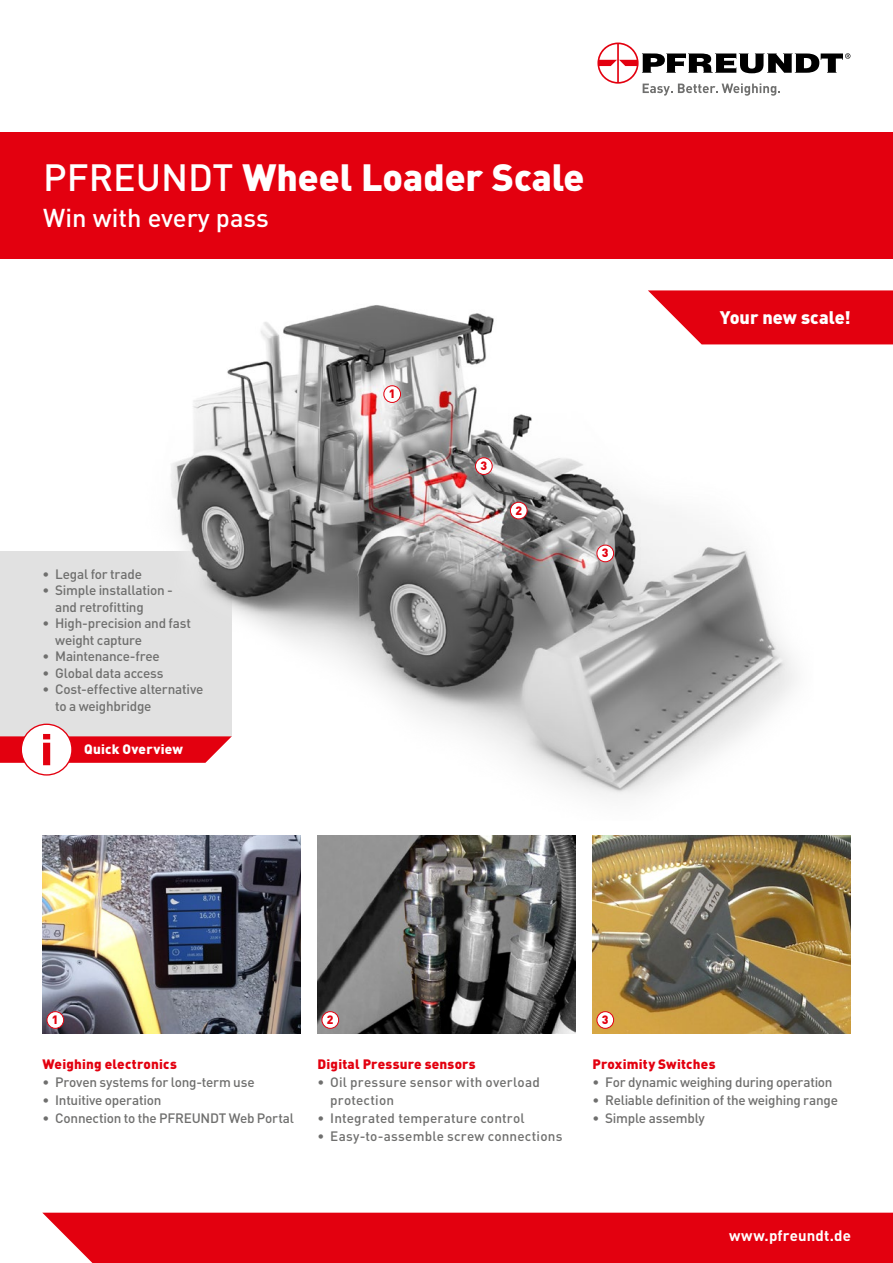
<style>
.page{position:relative;width:893px;height:1263px;background:#fff}
.page>*{position:absolute;margin:0;border:0;box-sizing:border-box;transform-origin:0 0}
.t1{font:900 37.5px "DIN Pro";color:#fff}
.t2{font:500 25.5px "DIN Pro";color:#fff}
.t3{font:900 18px "DIN Pro";color:#fff}
.t4{font:700 15px "DIN Pro";letter-spacing:.01em;color:#fff}
.t5{font:500 13.5px/16.5px "DIN Pro";letter-spacing:-.015em;color:#6f6f6e}
.t6{font:500 13.5px/18px "DIN Pro";letter-spacing:.01em;color:#6f6f6e}
.t7{font:900 13.5px "DIN Pro";letter-spacing:.015em;color:#e3000f}
.t8{font:900 13.5px "DIN Pro";letter-spacing:.015em;color:#fff}
.t9{font:900 12px "DIN Pro";color:#e3000f}
.s1{font-weight:500}
</style>
<div class="page">
<div style="left:0;top:551px;width:232px;height:185px;background:#e1e1e1"></div>
<svg style="left:21px;top:724px;width:51px;height:51px"></svg>
<div style="left:21px;top:724px;width:52px;height:52px;border:1px solid #e3000f;border-radius:50%"></div>
<svg style="left:0;top:734px;width:142px;height:31px"></svg>
<img style="left:142px;top:305px;width:671px;height:492px">
<div style="left:384px;top:386px;width:17px;height:16px;background:#fff;border-radius:50%"></div>
<div style="left:384px;top:386px;width:17px;height:17px;border:1px solid #e3000f;border-radius:50%"></div>
<div style="left:475px;top:458px;width:17px;height:16px;background:#fff;border-radius:50%"></div>
<div style="left:475px;top:458px;width:17px;height:17px;border:1px solid #e3000f;border-radius:50%"></div>
<div style="left:597px;top:545px;width:17px;height:17px;background:#fff;border-radius:50%"></div>
<div style="left:597px;top:545px;width:17px;height:17px;border:1px solid #e3000f;border-radius:50%"></div>
<div style="left:510px;top:502px;width:17px;height:17px;background:#fff;border-radius:50%"></div>
<div style="left:510px;top:502px;width:17px;height:17px;border:1px solid #e3000f;border-radius:50%"></div>
<img style="left:317px;top:836px;width:258px;height:198px">
<img style="left:43px;top:836px;width:257px;height:198px">
<img style="left:592px;top:836px;width:258px;height:198px">
<div style="left:47px;top:1012px;width:17px;height:16px;background:#fff;border-radius:50%"></div>
<div style="left:47px;top:1011px;width:17px;height:17px;border:1px solid #e3000f;border-radius:50%"></div>
<div style="left:597px;top:1012px;width:17px;height:16px;background:#fff;border-radius:50%"></div>
<div style="left:597px;top:1011px;width:17px;height:17px;border:1px solid #e3000f;border-radius:50%"></div>
<div style="left:322px;top:1012px;width:17px;height:16px;background:#fff;border-radius:50%"></div>
<div style="left:322px;top:1011px;width:17px;height:17px;border:1px solid #e3000f;border-radius:50%"></div>
<svg style="left:648px;top:290px;width:245px;height:54px;background:#e61c2a"></svg>
<div style="left:0;top:133px;width:893px;height:126px;background:#e3000f"></div>
<div style="left:42px;top:1213px;width:851px;height:50px;background:#e3000f"></div>
<svg style="left:597px;top:43px;width:253px;height:53px"></svg>
<h1 class="t1" style="left:43px;top:152px;width:543px"><span class="s1">PFREUNDT</span> Wheel Loader Scale</h1>
<h2 class="t2" style="left:43px;top:200px;width:227px">Win with every pass</h2>
<p class="t5" style="left:43px;top:565px;width:101px">• Legal for trade</p>
<p class="t5" style="left:55px;top:581px;width:119px;text-indent:-13px">• Simple installation - and retrofitting</p>
<p class="t5" style="left:55px;top:614px;width:137px;text-indent:-13px">• High-precision and fast weight capture</p>
<p class="t5" style="left:43px;top:647px;width:119px">• Maintenance-free</p>
<p class="t5" style="left:43px;top:664px;width:123px">• Global data access</p>
<p class="t5" style="left:55px;top:680px;width:150px;text-indent:-13px">• Cost-effective alternative to a weighbridge</p>
<p class="t8" style="left:84px;top:740px;width:100px">Quick Overview</p>
<p class="t9" style="left:389px;top:385px;width:8px">1</p>
<p class="t9" style="left:480px;top:457px;width:8px">3</p>
<p class="t9" style="left:515px;top:502px;width:8px">2</p>
<p class="t9" style="left:602px;top:545px;width:8px">3</p>
<p class="t9" style="left:52px;top:1011px;width:8px">1</p>
<p class="t9" style="left:327px;top:1011px;width:8px">2</p>
<p class="t9" style="left:602px;top:1011px;width:8px">3</p>
<h3 class="t3" style="left:720px;top:306px;width:133px">Your new scale!</h3>
<p class="t7" style="left:43px;top:1054px;width:136px">Weighing electronics</p>
<p class="t5" style="left:43px;top:1073px;width:214px">• Proven systems for long-term use</p>
<p class="t5" style="left:43px;top:1091px;width:120px">• Intuitive operation</p>
<p class="t5" style="left:43px;top:1109px;width:253px">• Connection to the PFREUNDT Web Portal</p>
<p class="t7" style="left:317px;top:1054px;width:160px">Digital Pressure sensors</p>
<p class="t6" style="left:330px;top:1072px;width:211px;text-indent:-13px">• Oil pressure sensor with overload protection</p>
<p class="t6" style="left:317px;top:1108px;width:209px">• Integrated temperature control</p>
<p class="t6" style="left:317px;top:1126px;width:246px">• Easy-to-assemble screw connections</p>
<p class="t7" style="left:592px;top:1054px;width:124px">Proximity Switches</p>
<p class="t5" style="left:592px;top:1073px;width:242px">• For dynamic weighing during operation</p>
<p class="t5" style="left:592px;top:1091px;width:247px">• Reliable definition of the weighing range</p>
<p class="t5" style="left:592px;top:1109px;width:114px">• Simple assembly</p>
<p class="t4" style="left:729px;top:1226px;width:123px">www.pfreundt.de</p>
</div>
